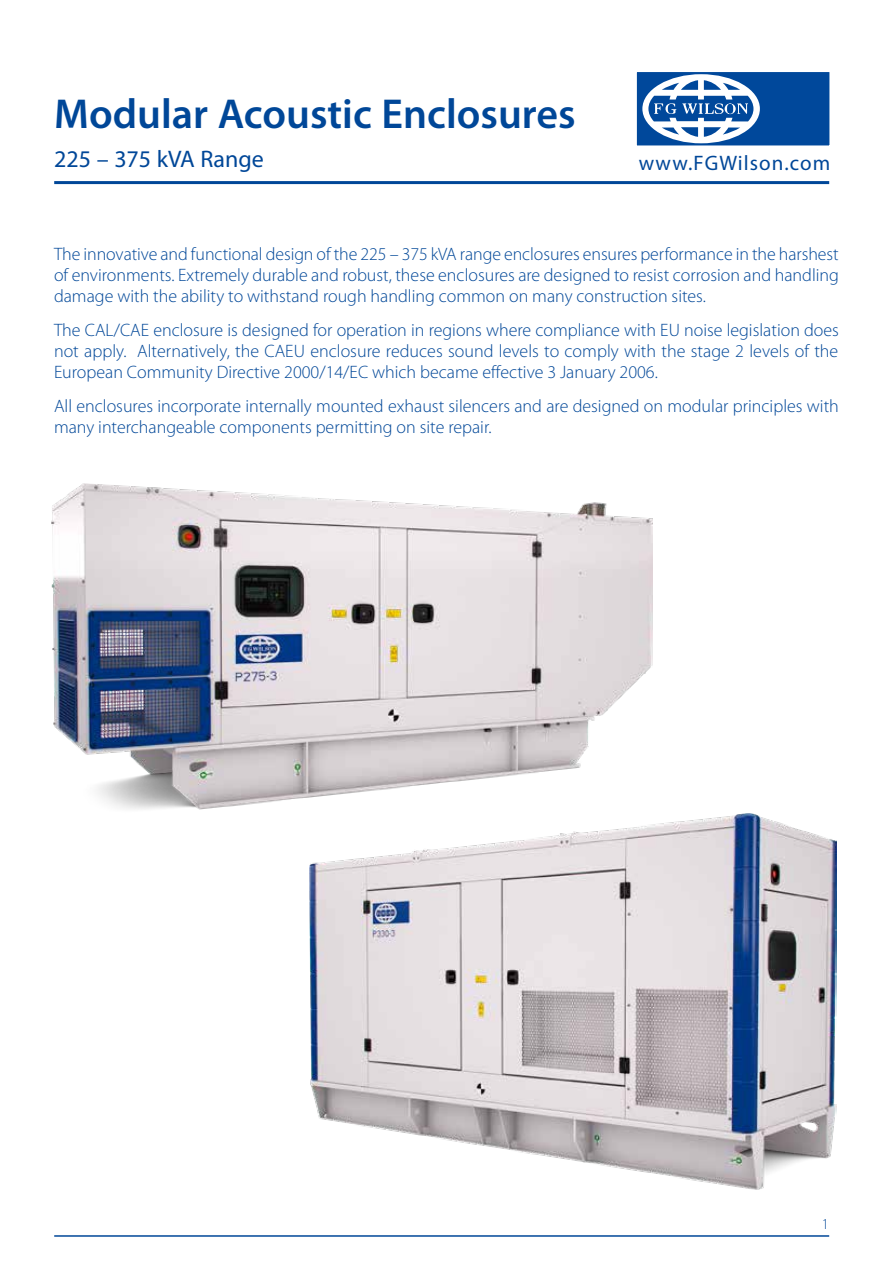
<style>
.page{position:relative;width:893px;height:1263px;background:#fff}
.page>*{position:absolute;margin:0;border:0;box-sizing:border-box;transform-origin:0 0}
.t1{font:600 42px "Myriad Pro";color:#004798}
.t2{font:24px "Myriad Pro";color:#004798}
.t3{font:21px "Myriad Pro";letter-spacing:.05em;color:#004798}
.t4{font:300 18px/21px "Myriad Pro";color:#004798;text-align:justify}
.t5{font:300 15px "Myriad Pro";color:#004798}
</style>
<div class="page">
<div style="left:635px;top:71px;width:196px;height:76px;background:#00489b"></div>
<div style="left:634px;top:69px;width:198px;height:79px;border:3px solid #fff"></div>
<svg style="left:642px;top:74px;width:118px;height:69px"></svg>
<hr style="left:54px;top:181px;width:775px;height:3px;background:#004798">
<hr style="left:54px;top:1235px;width:775px;height:2px;background:#004798">
<img style="left:51px;top:483px;width:602px;height:327px">
<img style="left:310px;top:814px;width:527px;height:375px">
<h1 class="t1" style="left:54px;top:91px;width:523px">Modular Acoustic Enclosures</h1>
<h2 class="t2" style="left:54px;top:146px;width:211px">225 – 375 kVA Range</h2>
<p class="t3" style="left:639px;top:151px;width:193px">www.FGWilson.com</p>
<p class="t4" style="left:54px;top:244px;width:786px">The innovative and functional design of the 225 – 375 kVA range enclosures ensures performance in the harshest of environments. Extremely durable and robust, these enclosures are designed to resist corrosion and handling damage with the ability to withstand rough handling common on many construction sites.</p>
<p class="t4" style="left:54px;top:320px;width:786px">The CAL/CAE enclosure is designed for operation in regions where compliance with EU noise legislation does not apply. Alternatively, the CAEU enclosure reduces sound levels to comply with the stage 2 levels of the European Community Directive 2000/14/EC which became effective 3 January 2006.</p>
<p class="t4" style="left:54px;top:395px;width:786px">All enclosures incorporate internally mounted exhaust silencers and are designed on modular principles with many interchangeable components permitting on site repair.</p>
<p class="t5" style="left:822px;top:1215px;width:9px">1</p>
</div>
